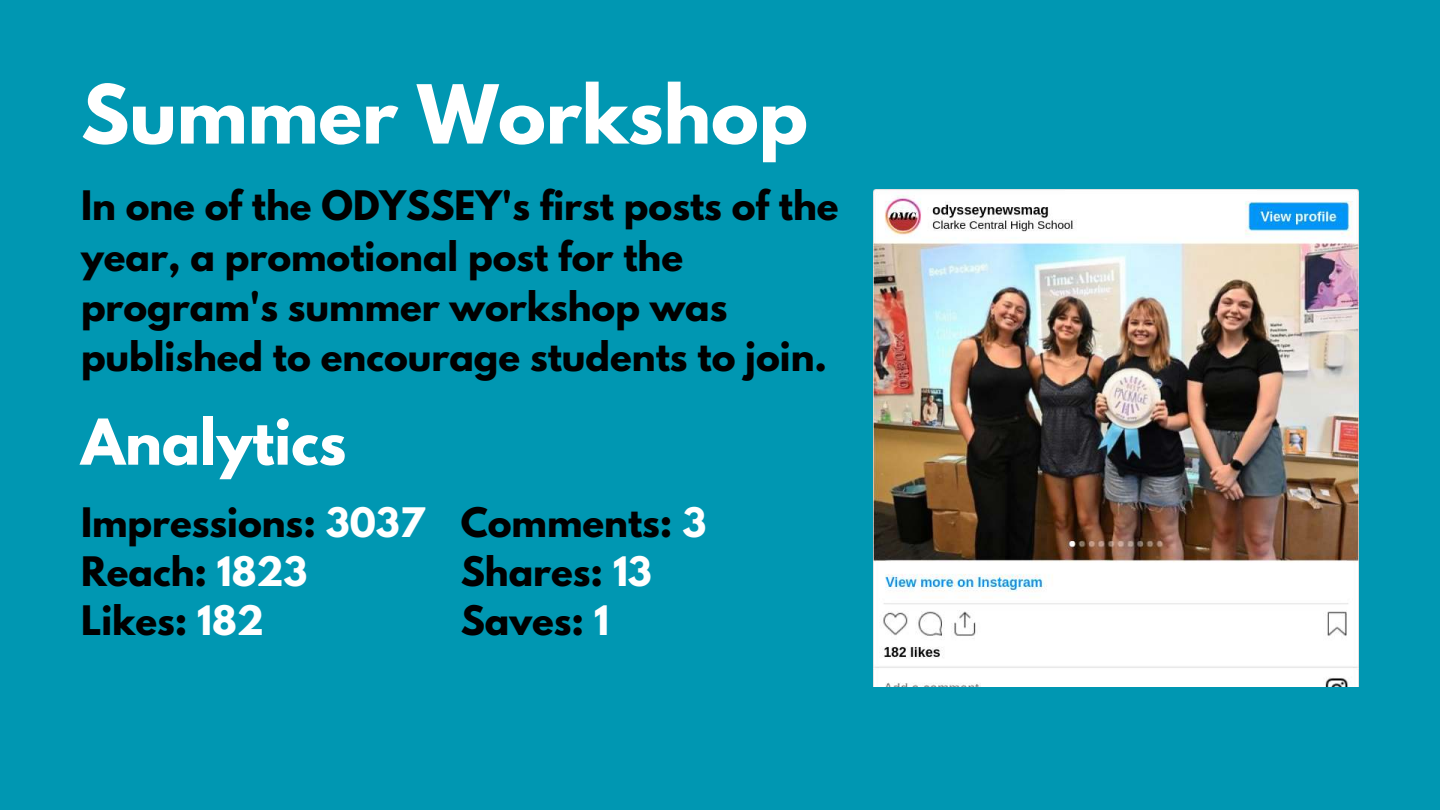
<style>
.page{position:relative;width:1440px;height:810px;background:#0097b2}
.page>*{position:absolute;margin:0;border:0;box-sizing:border-box;transform-origin:0 0}
.t1{font:700 72px "League Spartan";color:#fff}
.t2{font:700 56px "League Spartan";color:#fff}
.t3{font:700 36px/49.1px "League Spartan";color:#000}
.s1{color:#fff}
</style>
<div class="page">
<img style="left:873px;top:189px;width:486px;height:497px">
<h1 class="t1" style="left:81px;top:58px;width:728px">Summer Workshop</h1>
<p class="t3" style="left:81px;top:180px;width:759px;line-height:50.2px">In one of the ODYSSEY's first posts of the year, a promotional post for the program's summer workshop was published to encourage students to join.</p>
<h2 class="t2" style="left:81px;top:398px;width:267px">Analytics</h2>
<p class="t3" style="left:81px;top:498px;width:345px">Impressions: <span class="s1">3037<br></span>Reach: <span class="s1">1823<br></span>Likes: <span class="s1">182</span></p>
<p class="t3" style="left:461px;top:498px;width:247px">Comments: <span class="s1">3<br></span>Shares: <span class="s1">13<br></span>Saves: <span class="s1">1</span></p>
</div>
